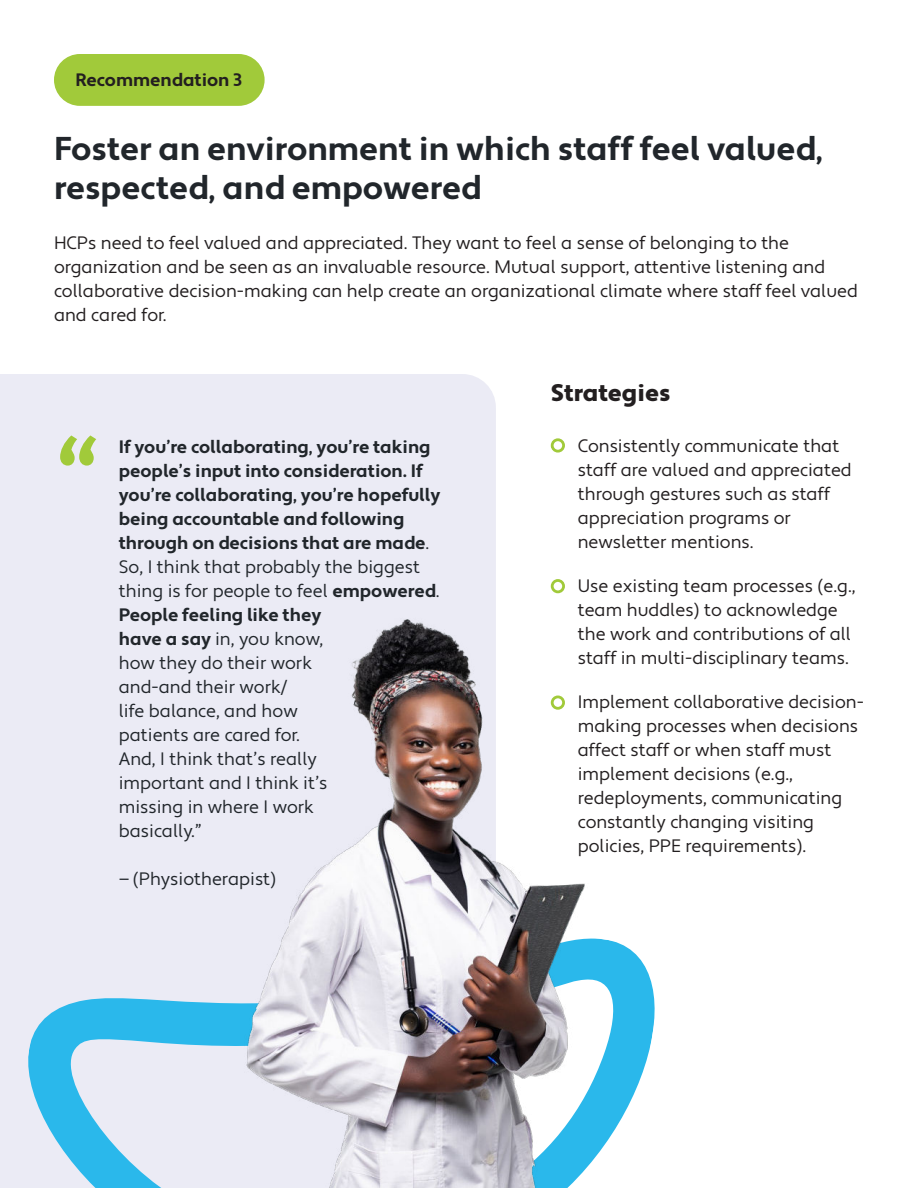
<style>
.page{position:relative;width:918px;height:1188px;background:#fff}
.page>*{position:absolute;margin:0;border:0;box-sizing:border-box;transform-origin:0 0}
.t1{font:500 condensed 120px "Apertura";color:#a1ca3a}
.t2{font:700 33px/39px "Apertura";color:#21262b}
.t3{font:900 24px "Apertura";color:#231f20}
.t4{font:18px/24px "Apertura";color:#231f20}
.t5{font:18px/24px "Apertura";color:#21262b}
.t6{font:700 18px "Apertura";color:#231f20}
.s1{font-weight:700}
</style>
<div class="page">
<div style="left:0;top:374px;width:496px;height:814px;background:#ebebf5"></div>
<svg style="left:7px;top:938px;width:648px;height:250px;background:#afdcf2"></svg>
<div style="left:54px;top:54px;width:211px;height:52px;background:#a1ca3a;border-radius:26px"></div>
<div style="left:551px;top:438px;width:14px;height:15px;border:3px solid #a1ca3a;border-radius:50%"></div>
<img style="left:233px;top:561px;width:375px;height:627px">
<p class="t6" style="left:76px;top:72px;width:168px">Recommendation 3</p>
<h2 class="t2" style="left:54px;top:132px;width:770px">Foster an environment in which staff feel valued, respected, and empowered</h2>
<p class="t4" style="left:54px;top:233px;width:806px">HCPs need to feel valued and appreciated. They want to feel a sense of belonging to the organization and be seen as an invaluable resource. Mutual support, attentive listening and collaborative decision-making can help create an organizational climate where staff feel valued and cared for.</p>
<h1 class="t1" style="left:54px;top:413px;width:48px">“</h1>
<p class="t5" style="left:119px;top:436px;width:323px"><span class="s1">If you’re collaborating, you’re taking people’s input into consideration. If you’re collaborating, you’re hopefully being accountable and following through on decisions that are made</span>.<br>So, I think that probably the biggest thing is for people to feel <span class="s1">empowered</span>.<br><span class="s1">People feeling like they<br>have a say</span> in, you know,<br>how they do their work<br>and-and their work/<br>life balance, and how<br>patients are cared for.<br>And, I think that’s really<br>important and I think it’s<br>missing in where I work<br>basically.”</p>
<p class="t5" style="left:119px;top:868px;width:159px">— (Physiotherapist)</p>
<h3 class="t3" style="left:551px;top:384px;width:121px">Strategies</h3>
<p class="t4" style="left:578px;top:435px;width:275px;text-indent:-27px">• Consistently communicate that staff are valued and appreciated through gestures such as staff appreciation programs or newsletter mentions.</p>
<p class="t4" style="left:578px;top:575px;width:279px;text-indent:-27px">• Use existing team processes (e.g., team huddles) to acknowledge the work and contributions of all staff in multi-disciplinary teams.</p>
<p class="t4" style="left:578px;top:692px;width:288px;text-indent:-27px">• Implement collaborative decision&shy;making processes when decisions affect staff or when staff must implement decisions (e.g., redeployments, communicating constantly changing visiting policies, PPE requirements).</p>
</div>
